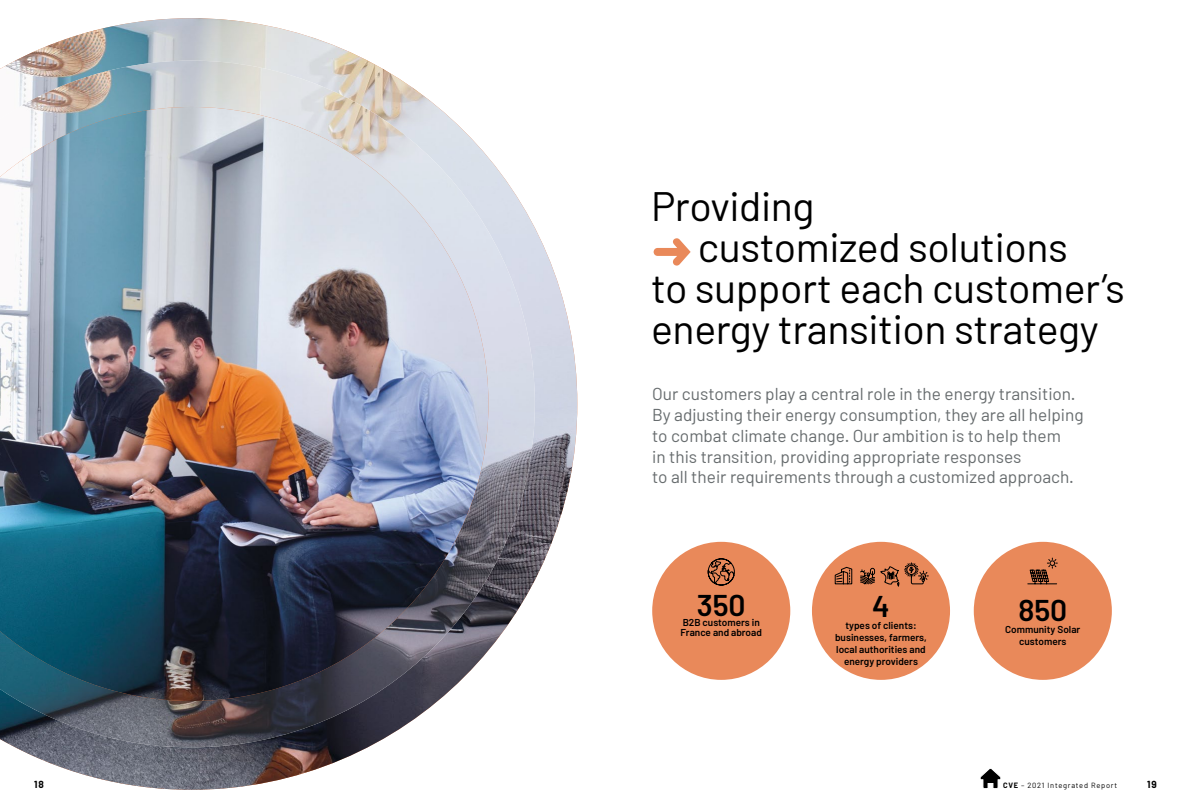
<style>
.page{position:relative;width:1191px;height:808px;background:#fff}
.page>*{position:absolute;margin:0;border:0;box-sizing:border-box;transform-origin:0 0}
.t1{font:41.1px "Barlow";letter-spacing:-.01em;color:#000}
.t2{font:600 30px "Barlow";color:#000}
.t3{font:17.2px/20.7px "Barlow";color:#676c6e}
.t4{font:600 10px/12px "Barlow";color:#000;text-align:center}
.t5{font:700 10px "Barlow";color:#000}
.t6{font:7.5px "Barlow";letter-spacing:.1em;color:#000}
.s1{font-weight:700}
</style>
<div class="page">
<img style="left:14px;top:18px;width:563px;height:772px">
<img style="left:0;top:61px;width:535px;height:686px">
<img style="left:0;top:107px;width:488px;height:594px">
<svg style="left:980px;top:768px;width:21px;height:21px"></svg>
<svg style="left:653px;top:238px;width:37px;height:28px"></svg>
<div style="left:812px;top:542px;width:138px;height:138px;background:#e9895a;border-radius:50%"></div>
<div style="left:973px;top:542px;width:138px;height:138px;background:#e9895a;border-radius:50%"></div>
<div style="left:652px;top:542px;width:138px;height:138px;background:#e9895a;border-radius:50%"></div>
<svg style="left:707px;top:558px;width:28px;height:28px"></svg>
<svg style="left:834px;top:567px;width:18px;height:17px"></svg>
<svg style="left:860px;top:562px;width:69px;height:25px"></svg>
<svg style="left:1027px;top:557px;width:31px;height:27px"></svg>
<h1 class="t1" style="left:651px;top:181px;width:165px">Providing</h1>
<h1 class="t1" style="left:698px;top:222px;width:372px">customized solutions</h1>
<h1 class="t1" style="left:651px;top:263px;width:475px">to support each customer’s</h1>
<h1 class="t1" style="left:651px;top:304px;width:449px">energy transition strategy</h1>
<p class="t3" style="left:652px;top:383px;width:433px">Our customers play a central role in the energy transition.<br>By adjusting their energy consumption, they are all helping to combat climate change. Our ambition is to help them<br>in this transition, providing appropriate responses<br>to all their requirements through a customized approach.</p>
<h2 class="t2" style="left:697px;top:587px;width:50px">350</h2>
<p class="t4" style="left:680px;top:617px;width:83px;line-height:10px;text-align:left">B2B customers in<br>France and abroad</p>
<h2 class="t2" style="left:872px;top:588px;width:19px">4</h2>
<p class="t4" style="left:835px;top:619px;width:93px">types of clients: businesses, farmers, local authorities and energy providers</p>
<h2 class="t2" style="left:1018px;top:592px;width:50px">850</h2>
<p class="t4" style="left:1005px;top:623px;width:77px">Community Solar customers</p>
<p class="t5" style="left:34px;top:779px;width:11px">18</p>
<p class="t6" style="left:1003px;top:781px;width:115px"><span class="s1">CVE</span> – 2021 Integrated Report</p>
<p class="t5" style="left:1147px;top:779px;width:11px">19</p>
</div>
